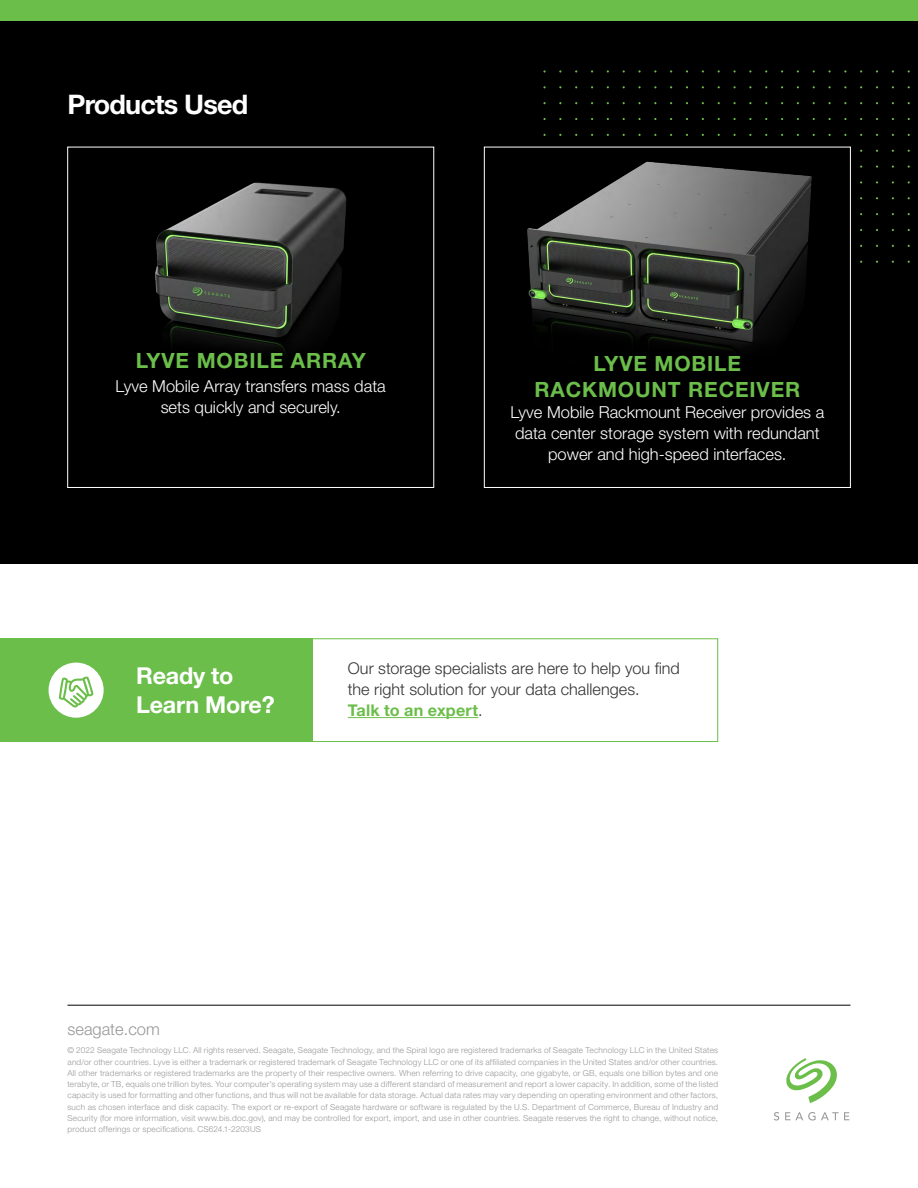
<style>
.page{position:relative;width:918px;height:1188px;background:#fff}
.page>*{position:absolute;margin:0;border:0;box-sizing:border-box;transform-origin:0 0}
.t1{font:700 27px "Helvetica Neue LT Std";letter-spacing:-.03em;color:#fff}
.t2{font:700 23.25px/29.1px "Helvetica Neue LT Std";letter-spacing:-.01em;color:#fff}
.t3{font:700 21px/25.2px "Helvetica Neue LT Std";letter-spacing:.04em;color:#6bbe4a;text-align:center}
.t4{font:300 16.5px/21px "Helvetica Neue LT Std";color:#fff;text-align:center}
.t5{font:300 16.5px "Helvetica Neue LT Std";color:#97989a}
.t6{font:300 16.2px/21.1px "Helvetica Neue LT Std";letter-spacing:.005em;color:#333}
.t7{font:300 8.25px/11.2px "Helvetica Neue LT Std";letter-spacing:.025em;color:#97989a;text-align:justify}
.s1{font-weight:700;color:#6bbe4a}
</style>
<div class="page">
<hr style="left:68px;top:1005px;width:782px;height:1px;background:#000">
<svg style="left:786px;top:1058px;width:51px;height:45px"></svg>
<svg style="left:774px;top:1112px;width:5px;height:8px"></svg>
<svg style="left:785px;top:1112px;width:64px;height:8px"></svg>
<div style="left:0;top:638px;width:313px;height:104px;background:#6bbe4a"></div>
<div style="left:4px;top:638px;width:714px;height:104px;border:1px solid #6bbe4a"></div>
<div style="left:49px;top:663px;width:55px;height:55px;background:#fff;border-radius:50%"></div>
<svg style="left:59px;top:676px;width:34px;height:32px"></svg>
<hr style="left:348px;top:717px;width:130px;height:1px;background:#6bbe4a">
<div style="left:0;top:0;width:918px;height:21px;background:#6bbe4a"></div>
<div style="left:0;top:21px;width:918px;height:543px;background:#000"></div>
<img style="left:155px;top:182px;width:192px;height:173px">
<div style="left:67px;top:147px;width:367px;height:341px;border:1px solid #fff"></div>
<img style="left:527px;top:161px;width:285px;height:192px">
<div style="left:484px;top:147px;width:367px;height:341px;border:1px solid #fff"></div>
<h1 class="t1" style="left:68px;top:88px;width:182px">Products Used</h1>
<h3 class="t3" style="left:136px;top:348px;width:232px">LYVE MOBILE ARRAY</h3>
<h3 class="t4" style="left:116px;top:375px;width:272px">Lyve Mobile Array transfers mass data sets quickly and securely.</h3>
<h3 class="t3" style="left:534px;top:351px;width:267px">LYVE MOBILE<br>RACKMOUNT RECEIVER</h3>
<h3 class="t4" style="left:510px;top:401px;width:315px">Lyve Mobile Rackmount Receiver provides a data center storage system with redundant power and high-speed interfaces.</h3>
<h2 class="t2" style="left:136px;top:661px;width:140px">Ready to<br>Learn More?</h2>
<h3 class="t6" style="left:348px;top:657px;width:334px">Our storage specialists are here to help you find the right solution for your data challenges.<br><span class="s1">Talk to an expert</span>.</h3>
<h3 class="t5" style="left:68px;top:1019px;width:94px">seagate.com</h3>
<p class="t7" style="left:68px;top:1045px;width:652px">© 2022 Seagate Technology LLC. All rights reserved. Seagate, Seagate Technology, and the Spiral logo are registered trademarks of Seagate Technology LLC in the United States and/or other countries. Lyve is either a trademark or registered trademark of Seagate Technology LLC or one of its affiliated companies in the United States and/or other countries.<br>All other trademarks or registered trademarks are the property of their respective owners. When referring to drive capacity, one gigabyte, or GB, equals one billion bytes and one terabyte, or TB, equals one trillion bytes. Your computer’s operating system may use a different standard of measurement and report a lower capacity. In addition, some of the listed capacity is used for formatting and other functions, and thus will not be available for data storage. Actual data rates may vary depending on operating environment and other factors, such as chosen interface and disk capacity. The export or re-export of Seagate hardware or software is regulated by the U.S. Department of Commerce, Bureau of Industry and Security (for more information, visit www.bis.doc.gov), and may be controlled for export, import, and use in other countries. Seagate reserves the right to change, without notice, product offerings or specifications. CS624.1-2203US</p>
</div>
